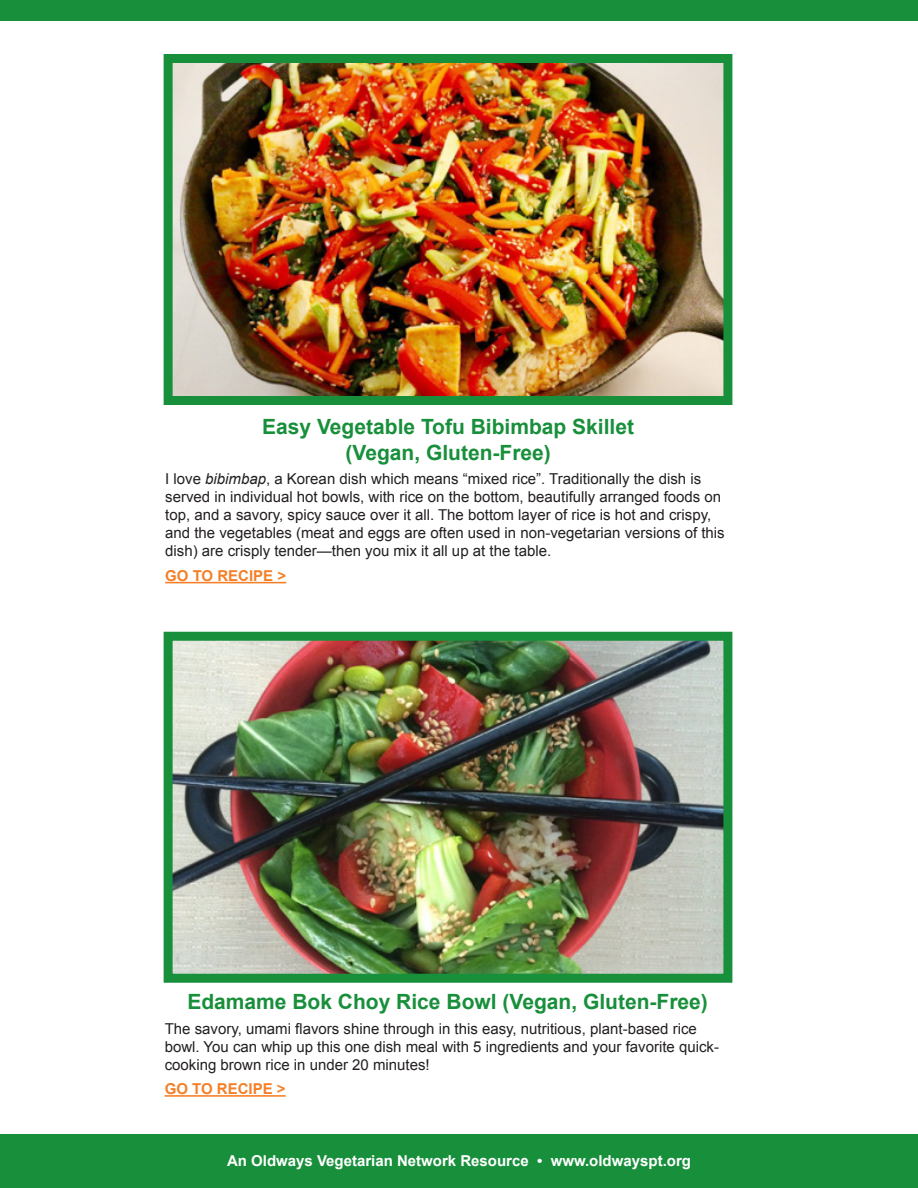
<style>
.page{position:relative;width:918px;height:1188px;background:#fff}
.page>*{position:absolute;margin:0;border:0;box-sizing:border-box;transform-origin:0 0}
.Head_14_green{font:700 21px/25.2px "Arial";color:#188f3b;text-align:center}
.t1{font:15px/18px "Arial";color:#231f20}
.t2{font:700 15px "Arial";color:#fff}
.t3{font:700 15px "Arial";color:#f47f26}
.s1{font-style:italic}
</style>
<div class="page">
<div style="left:0;top:1134px;width:918px;height:54px;background:#188f3b"></div>
<div style="left:0;top:0;width:918px;height:20px;background:#188f3b"></div>
<img style="left:163px;top:54px;width:570px;height:351px">
<img style="left:163px;top:631px;width:570px;height:352px">
<hr style="left:165px;top:582px;width:121px;height:1px;background:#f47f26">
<hr style="left:165px;top:1095px;width:121px;height:2px;background:#f47f26">
<p class="Head_14_green" style="left:262px;top:415px;width:373px">Easy Vegetable Tofu Bibimbap Skillet (Vegan, Gluten-Free)</p>
<p class="t1" style="left:165px;top:470px;width:561px">I love <span class="s1">bibimbap</span>, a Korean dish which means “mixed rice”. Traditionally the dish is served in individual hot bowls, with rice on the bottom, beautifully arranged foods on top, and a savory, spicy sauce over it all. The bottom layer of rice is hot and crispy, and the vegetables (meat and eggs are often used in non-vegetarian versions of this dish) are crisply tender—then you mix it all up at the table.</p>
<p class="t3" style="left:165px;top:566px;width:123px">GO TO RECIPE &gt;</p>
<p class="Head_14_green" style="left:187px;top:989px;width:522px">Edamame Bok Choy Rice Bowl (Vegan, Gluten-Free)</p>
<p class="t1" style="left:165px;top:1019px;width:556px">The savory, umami flavors shine through in this easy, nutritious, plant-based rice bowl. You can whip up this one dish meal with 5 ingredients and your favorite quick&shy;cooking brown rice in under 20 minutes!</p>
<p class="t3" style="left:165px;top:1079px;width:123px">GO TO RECIPE &gt;</p>
<p class="t2" style="left:227px;top:1151px;width:465px">An Oldways Vegetarian Network Resource • www.oldwayspt.org</p>
</div>
